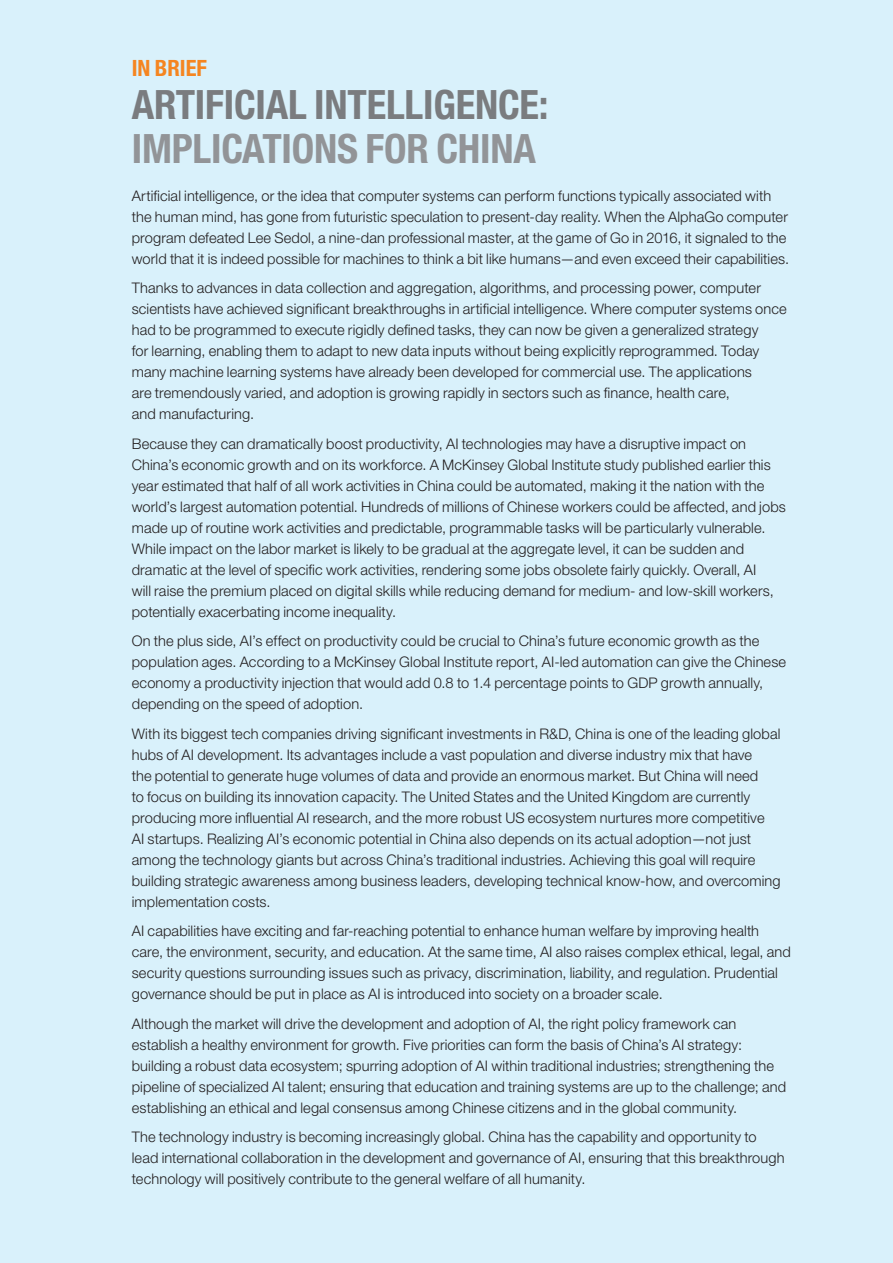
<style>
.page{position:relative;width:893px;height:1263px;background:#d9f1fb}
.page>*{position:absolute;margin:0;border:0;box-sizing:border-box;transform-origin:0 0}
.mgi_InbriefReportTit{font:700 condensed 40.5px/43.5px "Helvetica Neue LT Std";letter-spacing:-.005em;color:#7a7c7f}
.mgi_InbriefHeading{font:700 condensed 22.5px "Helvetica Neue LT Std";color:#f58520}
.mgi_BoxText{font:300 14.7px/21px "Helvetica Neue LT Std";letter-spacing:.005em;color:#231f20}
.s1{color:#929497}
</style>
<div class="page">
<p class="mgi_InbriefHeading" style="left:132px;top:54px;width:77px">IN BRIEF</p>
<p class="mgi_InbriefReportTit" style="left:132px;top:82px;width:418px">ARTIFICIAL INTELLIGENCE:<br><span class="s1">IMPLICATIONS FOR CHINA</span></p>
<p class="mgi_BoxText" style="left:132px;top:185px;width:659px">Artificial intelligence, or the idea that computer systems can perform functions typically associated with the human mind, has gone from futuristic speculation to present-day reality. When the AlphaGo computer program defeated Lee Sedol, a nine-dan professional master, at the game of Go in 2016, it signaled to the world that it is indeed possible for machines to think a bit like humans—and even exceed their capabilities.</p>
<p class="mgi_BoxText" style="left:132px;top:277px;width:656px">Thanks to advances in data collection and aggregation, algorithms, and processing power, computer scientists have achieved significant breakthroughs in artificial intelligence. Where computer systems once had to be programmed to execute rigidly defined tasks, they can now be given a generalized strategy<br>for learning, enabling them to adapt to new data inputs without being explicitly reprogrammed. Today many machine learning systems have already been developed for commercial use. The applications<br>are tremendously varied, and adoption is growing rapidly in sectors such as finance, health care,<br>and manufacturing.</p>
<p class="mgi_BoxText" style="left:132px;top:433px;width:655px">Because they can dramatically boost productivity, AI technologies may have a disruptive impact on China’s economic growth and on its workforce. A McKinsey Global Institute study published earlier this year estimated that half of all work activities in China could be automated, making it the nation with the world’s largest automation potential. Hundreds of millions of Chinese workers could be affected, and jobs made up of routine work activities and predictable, programmable tasks will be particularly vulnerable.<br>While impact on the labor market is likely to be gradual at the aggregate level, it can be sudden and dramatic at the level of specific work activities, rendering some jobs obsolete fairly quickly. Overall, AI<br>will raise the premium placed on digital skills while reducing demand for medium- and low-skill workers, potentially exacerbating income inequality.</p>
<p class="mgi_BoxText" style="left:132px;top:630px;width:656px">On the plus side, AI’s effect on productivity could be crucial to China’s future economic growth as the population ages. According to a McKinsey Global Institute report, AI-led automation can give the Chinese economy a productivity injection that would add 0.8 to 1.4 percentage points to GDP growth annually, depending on the speed of adoption.</p>
<p class="mgi_BoxText" style="left:132px;top:723px;width:650px">With its biggest tech companies driving significant investments in R&amp;D, China is one of the leading global hubs of AI development. Its advantages include a vast population and diverse industry mix that have<br>the potential to generate huge volumes of data and provide an enormous market. But China will need<br>to focus on building its innovation capacity. The United States and the United Kingdom are currently producing more influential AI research, and the more robust US ecosystem nurtures more competitive AI startups. Realizing AI’s economic potential in China also depends on its actual adoption—not just among the technology giants but across China’s traditional industries. Achieving this goal will require building strategic awareness among business leaders, developing technical know-how, and overcoming implementation costs.</p>
<p class="mgi_BoxText" style="left:132px;top:920px;width:661px">AI capabilities have exciting and far-reaching potential to enhance human welfare by improving health care, the environment, security, and education. At the same time, AI also raises complex ethical, legal, and security questions surrounding issues such as privacy, discrimination, liability, and regulation. Prudential governance should be put in place as AI is introduced into society on a broader scale.</p>
<p class="mgi_BoxText" style="left:132px;top:1013px;width:656px">Although the market will drive the development and adoption of AI, the right policy framework can establish a healthy environment for growth. Five priorities can form the basis of China’s AI strategy: building a robust data ecosystem; spurring adoption of AI within traditional industries; strengthening the pipeline of specialized AI talent; ensuring that education and training systems are up to the challenge; and establishing an ethical and legal consensus among Chinese citizens and in the global community.</p>
<p class="mgi_BoxText" style="left:132px;top:1126px;width:654px">The technology industry is becoming increasingly global. China has the capability and opportunity to lead international collaboration in the development and governance of AI, ensuring that this breakthrough technology will positively contribute to the general welfare of all humanity.</p>
</div>
